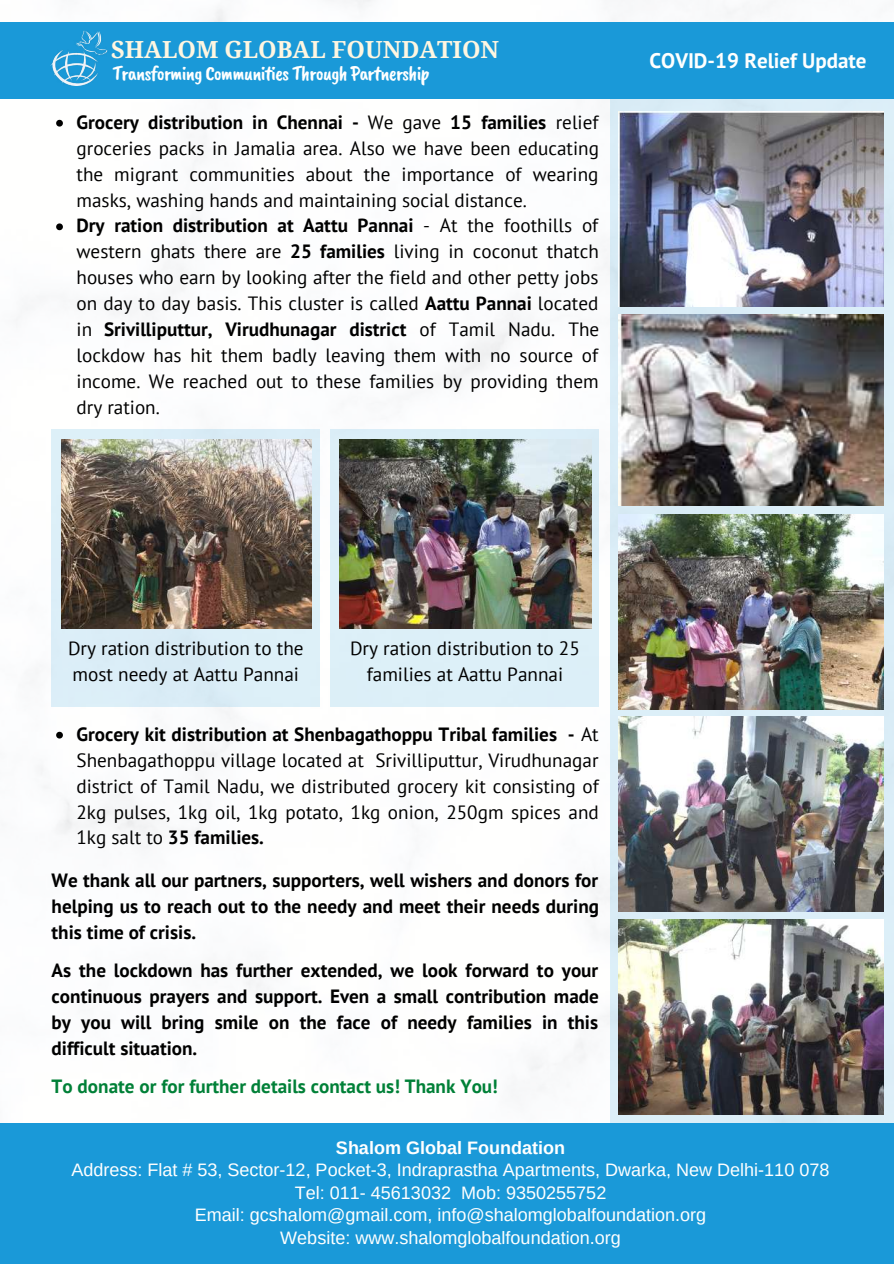
<style>
.page{position:relative;width:894px;height:1264px;background:#fff}
.page>*{position:absolute;margin:0;border:0;box-sizing:border-box;transform-origin:0 0}
.t1{font:700 23.55px "Droid Serif";color:#fff6e1}
.t2{font:21px "Caveat Brush";letter-spacing:-.04em;color:#fff}
.t3{font:700 21px "PT Sans";color:#fffffe}
.t4{font:19.2px/26px "PT Sans";color:#000}
.t5{font:700 19.2px/26px "PT Sans";color:#000;text-align:justify}
.t6{font:700 19.2px "PT Sans";color:#008037}
.t7{font:18px/22.5px "Arimo";color:#fff;text-align:center}
.t8{font:700 18px "Arimo";color:#fff}
.s1{font-weight:700}
</style>
<div class="page">
<img style="left:0;top:0;width:744px;height:1090px">
<div style="left:0;top:22px;width:893px;height:76px;background:#1a99d8"></div>
<svg style="left:609px;top:98px;width:284px;height:1024px;background:#d3e4ed"></svg>
<img style="left:618px;top:112px;width:265px;height:194px">
<img style="left:618px;top:314px;width:265px;height:191px">
<img style="left:618px;top:514px;width:265px;height:195px">
<img style="left:618px;top:716px;width:265px;height:195px">
<img style="left:618px;top:919px;width:265px;height:195px">
<svg style="left:56px;top:731px;width:7px;height:7px"></svg>
<div style="left:52px;top:429px;width:268px;height:277px;background:#dceef8"></div>
<img style="left:61px;top:439px;width:250px;height:189px">
<div style="left:330px;top:429px;width:268px;height:277px;background:#dceff8"></div>
<img style="left:340px;top:439px;width:251px;height:189px">
<svg style="left:56px;top:120px;width:7px;height:7px"></svg>
<svg style="left:56px;top:223px;width:7px;height:7px"></svg>
<div style="left:0;top:1122px;width:893px;height:141px;background:#1a99d8"></div>
<img style="left:51px;top:30px;width:57px;height:55px">
<p class="t1" style="left:111px;top:37px;width:389px">SHALOM GLOBAL FOUNDATION</p>
<p class="t2" style="left:112px;top:60px;width:319px">Transforming Communities Through Partnership</p>
<p class="t4" style="left:76px;top:109px;width:524px"><span class="s1">Grocery distribution in Chennai -</span> We gave <span class="s1">15 families</span> relief groceries packs in Jamalia area. Also we have been educating the migrant communities about the importance of wearing masks, washing hands and maintaining social distance.<br><span class="s1">Dry ration distribution at Aattu Pannai</span> - At the foothills of western ghats there are <span class="s1">25 families</span> living in coconut thatch houses who earn by looking after the field and other petty jobs on day to day basis. This cluster is called <span class="s1">Aattu Pannai</span> located in <span class="s1">Srivilliputtur, Virudhunagar district</span> of Tamil Nadu. The lockdow has hit them badly leaving them with no source of income. We reached out to these families by providing them dry ration.</p>
<p class="t3" style="left:649px;top:47px;width:218px">COVID-19 Relief Update</p>
<p class="t4" style="left:68px;top:635px;width:237px">Dry ration distribution to the most needy at Aattu Pannai</p>
<p class="t4" style="left:350px;top:635px;width:231px;text-align:center">Dry ration distribution to 25 families at Aattu Pannai</p>
<p class="t4" style="left:76px;top:720px;width:524px;text-align:justify"><span class="s1">Grocery kit distribution at Shenbagathoppu Tribal families -</span> At Shenbagathoppu village located at Srivilliputtur, Virudhunagar district of Tamil Nadu, we distributed grocery kit consisting of 2kg pulses, 1kg oil, 1kg potato, 1kg onion, 250gm spices and 1kg salt to <span class="s1">35 families.</span></p>
<p class="t5" style="left:52px;top:867px;width:549px">We thank all our partners, supporters, well wishers and donors for helping us to reach out to the needy and meet their needs during this time of crisis.</p>
<p class="t5" style="left:52px;top:957px;width:548px">As the lockdown has further extended, we look forward to your continuous prayers and support. Even a small contribution made by you will bring smile on the face of needy families in this difficult situation.</p>
<p class="t6" style="left:52px;top:1073px;width:447px">To donate or for further details contact us! Thank You!</p>
<p class="t8" style="left:336px;top:1137px;width:230px">Shalom Global Foundation</p>
<p class="t7" style="left:71px;top:1158px;width:759px">Address: Flat # 53, Sector-12, Pocket-3, Indraprastha Apartments, Dwarka, New Delhi-110 078<br>Tel: 011- 45613032 Mob: 9350255752<br>Email: gcshalom@gmail.com, info@shalomglobalfoundation.org<br>Website: www.shalomglobalfoundation.org</p>
</div>
